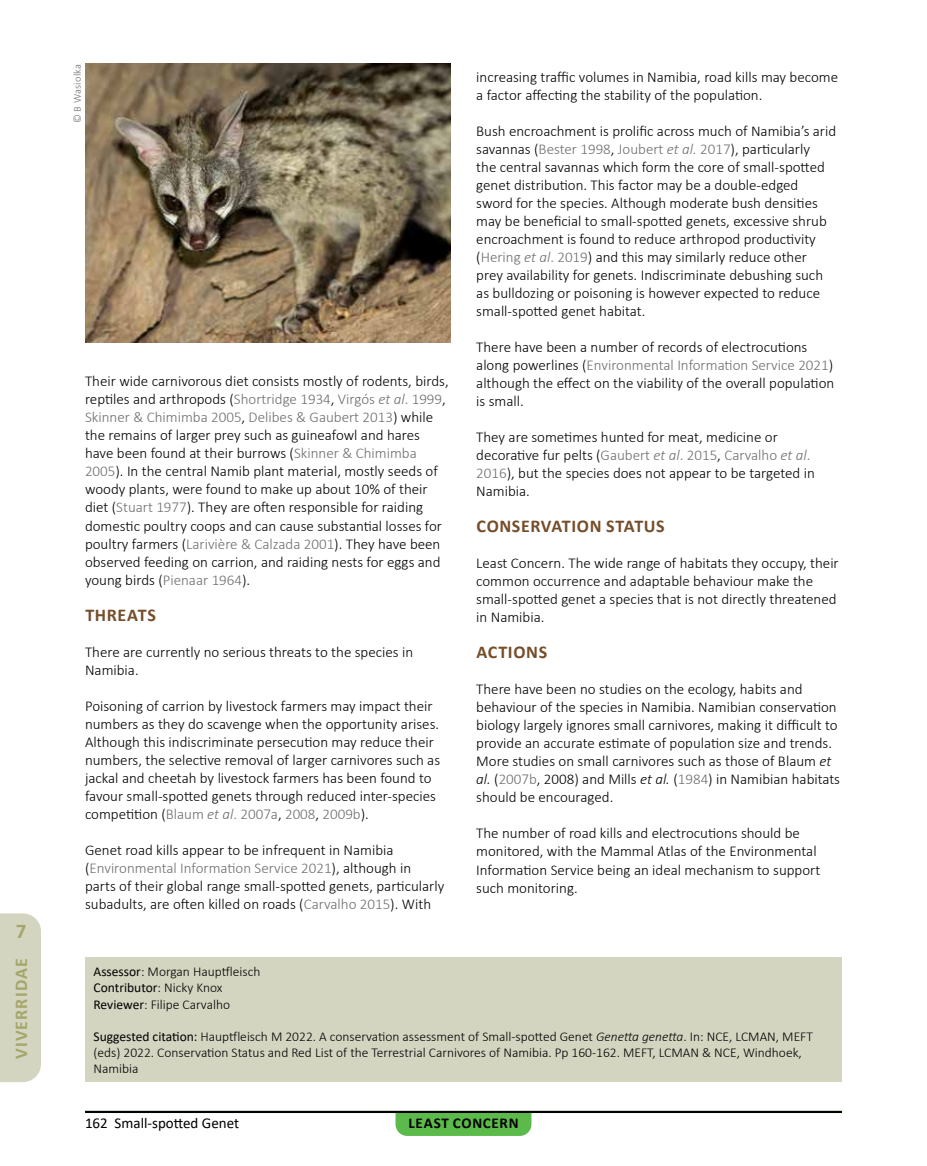
<style>
.page{position:relative;width:927px;height:1166px;background:#fff}
.page>*{position:absolute;margin:0;border:0;box-sizing:border-box;transform-origin:0 0}
.t1{font:700 21px "Calibri";color:#a4a66a}
.t2{font:700 18px "Calibri";letter-spacing:.035em;color:#754d29}
.t3{font:700 18px "Calibri";letter-spacing:.06em;color:#a4a66a}
.t4{font:300 15px/18px "Calibri";color:#000}
.t5{font:15px "Calibri";color:#000}
.t6{font:700 15px "Calibri";letter-spacing:.05em;color:#000}
.t7{font:300 13.5px/16.2px "Calibri";color:#000}
.t8{font:300 10.5px "Calibri";letter-spacing:.02em;color:#6d6e71}
.s1{color:#6d6e71}
.s2{font-style:italic;color:#6d6e71}
.s3{font-style:italic}
.s4{font-weight:400}
</style>
<div class="page">
<div style="left:395px;top:1112px;width:136px;height:23px;background:#5bba4a"></div>
<img style="left:85px;top:64px;width:366px;height:279px">
<div style="left:85px;top:957px;width:757px;height:124px;background:#d4d5c1"></div>
<hr style="left:85px;top:1110px;width:757px;height:2px;background:#000">
<div style="left:0;top:913px;width:41px;height:168px;background:#d4d5c1"></div>
<h1 class="t1" style="left:16px;top:915px;width:12px">7</h1>
<p class="t3" style="left:9px;top:1058px;width:102px;rotate:-90deg">VIVERRIDAE</p>
<p class="t8" style="left:71px;top:123px;width:61px;rotate:-90deg">© B Wasiolka</p>
<p class="t4" style="left:85px;top:372px;width:365px">Their wide carnivorous diet consists mostly of rodents, birds, reptiles and arthropods (<span class="s1">Shortridge 1934</span>, <span class="s1">Virgós</span> <span class="s2">et al</span><span class="s1">. 1999</span>, <span class="s1">Skinner &amp; Chimimba 2005</span>, <span class="s1">Delibes &amp; Gaubert 2013</span>) while the remains of larger prey such as guineafowl and hares have been found at their burrows (<span class="s1">Skinner &amp; Chimimba 2005</span>). In the central Namib plant material, mostly seeds of woody plants, were found to make up about 10% of their diet (<span class="s1">Stuart 1977</span>). They are often responsible for raiding domestic poultry coops and can cause substantial losses for poultry farmers (<span class="s1">Larivière &amp; Calzada 2001</span>). They have been observed feeding on carrion, and raiding nests for eggs and young birds (<span class="s1">Pienaar 1964</span>).</p>
<p class="t2" style="left:85px;top:601px;width:72px">THREATS</p>
<p class="t4" style="left:85px;top:642px;width:330px">There are currently no serious threats to the species in<br>Namibia.</p>
<p class="t4" style="left:85px;top:696px;width:357px">Poisoning of carrion by livestock farmers may impact their numbers as they do scavenge when the opportunity arises.<br>Although this indiscriminate persecution may reduce their numbers, the selective removal of larger carnivores such as jackal and cheetah by livestock farmers has been found to favour small-spotted genets through reduced inter-species competition (<span class="s1">Blaum</span> <span class="s2">et al</span><span class="s1">. 2007a</span>, <span class="s1">2008</span>, <span class="s1">2009b</span>).</p>
<p class="t4" style="left:85px;top:840px;width:361px">Genet road kills appear to be infrequent in Namibia (<span class="s1">Environmental Information Service 2021</span>), although in parts of their global range small-spotted genets, particularly subadults, are often killed on roads (<span class="s1">Carvalho 2015</span>). With</p>
<p class="t4" style="left:476px;top:68px;width:363px">increasing traffic volumes in Namibia, road kills may become a factor affecting the stability of the population.</p>
<p class="t4" style="left:476px;top:122px;width:361px">Bush encroachment is prolific across much of Namibia’s arid savannas (<span class="s1">Bester 1998</span>, <span class="s1">Joubert</span> <span class="s2">et al.</span> <span class="s1">2017</span>), particularly<br>the central savannas which form the core of small-spotted genet distribution. This factor may be a double-edged sword for the species. Although moderate bush densities may be beneficial to small-spotted genets, excessive shrub encroachment is found to reduce arthropod productivity (<span class="s1">Hering</span> <span class="s2">et al</span><span class="s1">. 2019</span>) and this may similarly reduce other prey availability for genets. Indiscriminate debushing such as bulldozing or poisoning is however expected to reduce small-spotted genet habitat.</p>
<p class="t4" style="left:476px;top:338px;width:360px">There have been a number of records of electrocutions along powerlines (<span class="s1">Environmental Information Service 2021</span>) although the effect on the viability of the overall population is small.</p>
<p class="t4" style="left:476px;top:428px;width:340px">They are sometimes hunted for meat, medicine or decorative fur pelts (<span class="s1">Gaubert</span> <span class="s2">et al</span><span class="s1">. 2015</span>, <span class="s1">Carvalho</span> <span class="s2">et al</span><span class="s1">.<br>2016</span>), but the species does not appear to be targeted in Namibia.</p>
<p class="t2" style="left:477px;top:513px;width:190px">CONSERVATION STATUS</p>
<p class="t4" style="left:476px;top:554px;width:364px">Least Concern. The wide range of habitats they occupy, their common occurrence and adaptable behaviour make the small-spotted genet a species that is not directly threatened in Namibia.</p>
<p class="t2" style="left:477px;top:639px;width:72px">ACTIONS</p>
<p class="t4" style="left:476px;top:680px;width:365px">There have been no studies on the ecology, habits and behaviour of the species in Namibia. Namibian conservation biology largely ignores small carnivores, making it difficult to provide an accurate estimate of population size and trends.<br>More studies on small carnivores such as those of Blaum <span class="s3">et al.</span> (<span class="s1">2007b</span>, 2008) and Mills <span class="s3">et al.</span> (<span class="s1">1984</span>) in Namibian habitats should be encouraged.</p>
<p class="t4" style="left:476px;top:824px;width:346px">The number of road kills and electrocutions should be monitored, with the Mammal Atlas of the Environmental Information Service being an ideal mechanism to support such monitoring.</p>
<p class="t7" style="left:94px;top:963px;width:168px"><span class="s4">Assessor</span>: Morgan Hauptfleisch<br><span class="s4">Contributor</span>: Nicky Knox<br><span class="s4">Reviewer</span>: Filipe Carvalho</p>
<p class="t7" style="left:94px;top:1027px;width:721px"><span class="s4">Suggested citation:</span> Hauptfleisch M 2022. A conservation assessment of Small-spotted Genet <span class="s3">Genetta genetta</span>. In: NCE, LCMAN, MEFT (eds) 2022. Conservation Status and Red List of the Terrestrial Carnivores of Namibia. Pp 160-162. MEFT, LCMAN &amp; NCE, Windhoek,<br>Namibia</p>
<p class="t5" style="left:85px;top:1112px;width:156px">162 Small-spotted Genet</p>
<p class="t6" style="left:408px;top:1111px;width:112px">LEAST CONCERN</p>
</div>
